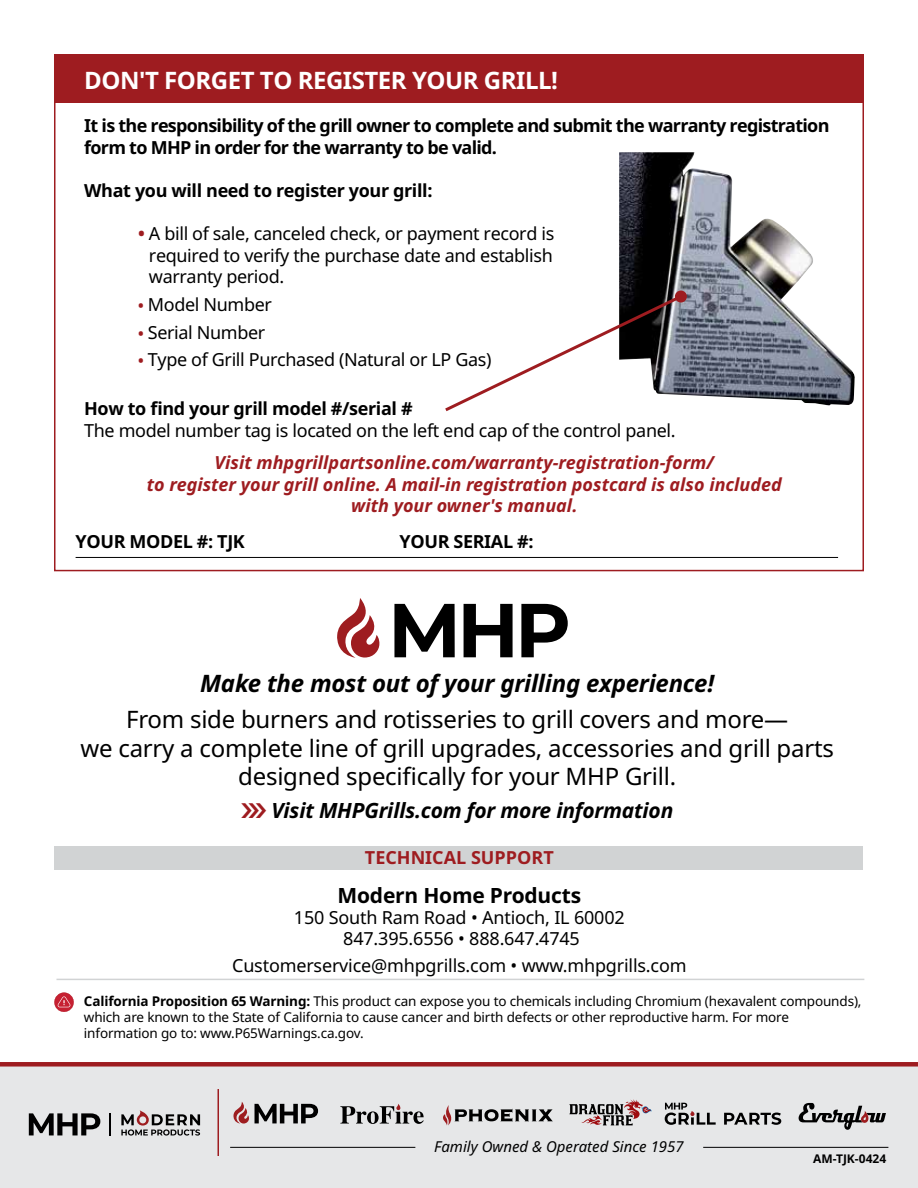
<style>
.page{position:relative;width:918px;height:1188px;background:#fff}
.page>*{position:absolute;margin:0;border:0;box-sizing:border-box;transform-origin:0 0}
.t1{font:24px/28.8px "Noto Sans";letter-spacing:-.01em;color:#000;text-align:center}
.t2{font:italic 700 24px "Noto Sans";letter-spacing:-.01em;color:#000}
.t3{font:700 24px "Noto Sans";letter-spacing:-.02em;color:#fff}
.t4{font:italic 700 21px "Noto Sans";letter-spacing:-.01em;color:#000}
.t5{font:700 21px "Noto Sans";letter-spacing:-.01em;color:#000}
.t6{font:18px/21.6px "Noto Sans";letter-spacing:-.02em;color:#000;text-align:justify}
.t7{font:italic 700 18px/21.6px "Noto Sans";color:#9e1c20;text-align:center}
.t8{font:700 18px/21.6px "Noto Sans";letter-spacing:-.04em;color:#000}
.t9{font:700 18px "Noto Sans";letter-spacing:-.02em;color:#000}
.t10{font:700 18px "Noto Sans";color:#9e1c20}
.t11{font:700 16.5px "Noto Sans";color:#000}
.t12{font:italic 15px "Noto Sans";color:#000}
.t13{font:13.5px/16.2px "Noto Sans";letter-spacing:-.01em;color:#000}
.t14{font:700 12px "Noto Sans";color:#000}
.s1{font-weight:700;color:#9e1c20}
.s2{font-weight:700;font-size:15px;color:#9e1c20}
.s3{font-weight:700}
</style>
<div class="page">
<div style="left:55px;top:54px;width:809px;height:49px;background:#9e1c20"></div>
<img style="left:619px;top:152px;width:236px;height:254px">
<svg style="left:445px;top:293px;width:240px;height:119px"></svg>
<div style="left:675px;top:291px;width:12px;height:12px;background:#9e1c20;border-radius:50%"></div>
<hr style="left:76px;top:557px;width:762px;height:1px;background:#000">
<hr style="left:57px;top:979px;width:807px;height:1px;background:#d1d3d4">
<svg style="left:54px;top:993px;width:20px;height:19px"></svg>
<div style="left:54px;top:846px;width:809px;height:24px;background:#d1d3d4"></div>
<svg style="left:394px;top:604px;width:61px;height:53px"></svg>
<svg style="left:464px;top:604px;width:49px;height:53px"></svg>
<svg style="left:521px;top:604px;width:47px;height:53px"></svg>
<svg style="left:337px;top:598px;width:43px;height:60px"></svg>
<div style="left:0;top:1064px;width:918px;height:124px;background:#e6e7e8"></div>
<div style="left:0;top:1062px;width:918px;height:5px;background:#9e1c20"></div>
<svg style="left:29px;top:1113px;width:71px;height:22px"></svg>
<svg style="left:109px;top:1113px;width:1px;height:22px"></svg>
<svg style="left:121px;top:1110px;width:79px;height:26px"></svg>
<hr style="left:218px;top:1089px;width:1px;height:67px;background:#9e1c20">
<svg style="left:255px;top:1104px;width:63px;height:19px"></svg>
<svg style="left:233px;top:1102px;width:16px;height:22px"></svg>
<svg style="left:340px;top:1104px;width:84px;height:20px"></svg>
<svg style="left:443px;top:1105px;width:110px;height:21px"></svg>
<svg style="left:569px;top:1099px;width:83px;height:27px"></svg>
<svg style="left:724px;top:1113px;width:57px;height:12px"></svg>
<svg style="left:665px;top:1103px;width:51px;height:22px"></svg>
<svg style="left:799px;top:1103px;width:87px;height:27px"></svg>
<hr style="left:230px;top:1147px;width:185px;height:1px;background:#000">
<hr style="left:703px;top:1147px;width:185px;height:1px;background:#000">
<h1 class="t3" style="left:84px;top:67px;width:475px">DON'T FORGET TO REGISTER YOUR GRILL!</h1>
<p class="t8" style="left:84px;top:115px;width:747px">It is the responsibility of the grill owner to complete and submit the warranty registration form to MHP in order for the warranty to be valid.</p>
<p class="t9" style="left:84px;top:180px;width:350px">What you will need to register your grill:</p>
<p class="t6" style="left:149px;top:223px;width:407px;text-indent:-11px"><span class="s1">•</span> A bill of sale, canceled check, or payment record is required to verify the purchase date and establish warranty period.</p>
<p class="t6" style="left:138px;top:294px;width:135px"><span class="s2">•</span> Model Number</p>
<p class="t6" style="left:138px;top:322px;width:129px"><span class="s2">•</span> Serial Number</p>
<p class="t6" style="left:138px;top:349px;width:355px"><span class="s2">•</span> Type of Grill Purchased (Natural or LP Gas)</p>
<p class="t9" style="left:84px;top:398px;width:330px">How to find your grill model #/serial #</p>
<p class="t6" style="left:84px;top:420px;width:593px">The model number tag is located on the left end cap of the control panel.</p>
<p class="t7" style="left:147px;top:452px;width:637px">Visit mhpgrillpartsonline.com/warranty-registration-form/<br>to register your grill online. A mail-in registration postcard is also included with your owner's manual.</p>
<p class="t9" style="left:76px;top:531px;width:171px">YOUR MODEL #: TJK</p>
<p class="t9" style="left:400px;top:531px;width:135px">YOUR SERIAL #:</p>
<h1 class="t2" style="left:200px;top:666px;width:516px">Make the most out of your grilling experience!</h1>
<h1 class="t1" style="left:81px;top:705px;width:755px">From side burners and rotisseries to grill covers and more—<br>we carry a complete line of grill upgrades, accessories and grill parts designed specifically for your MHP Grill.</h1>
<p class="t4" style="left:271px;top:796px;width:403px">Visit MHPGrills.com for more information</p>
<p class="t10" style="left:365px;top:848px;width:190px">TECHNICAL SUPPORT</p>
<p class="t5" style="left:338px;top:883px;width:245px">Modern Home Products</p>
<p class="t6" style="left:294px;top:907px;width:332px;line-height:21px;text-align:center">150 South Ram Road • Antioch, IL 60002<br>847.395.6556 • 888.647.4745</p>
<p class="t6" style="left:232px;top:955px;width:456px">Customerservice@mhpgrills.com • www.mhpgrills.com</p>
<p class="t13" style="left:84px;top:993px;width:779px"><span class="s3">California Proposition 65 Warning:</span> This product can expose you to chemicals including Chromium (hexavalent compounds), which are known to the State of California to cause cancer and birth defects or other reproductive harm. For more information go to: www.P65Warnings.ca.gov.</p>
<p class="t12" style="left:434px;top:1136px;width:251px">Family Owned &amp; Operated Since 1957</p>
<p class="t11" style="left:305px;top:1141px;width:267px">© MHP 2020, All Rights Reserved</p>
<p class="t14" style="left:813px;top:1152px;width:75px">AM-TJK-0424</p>
</div>
